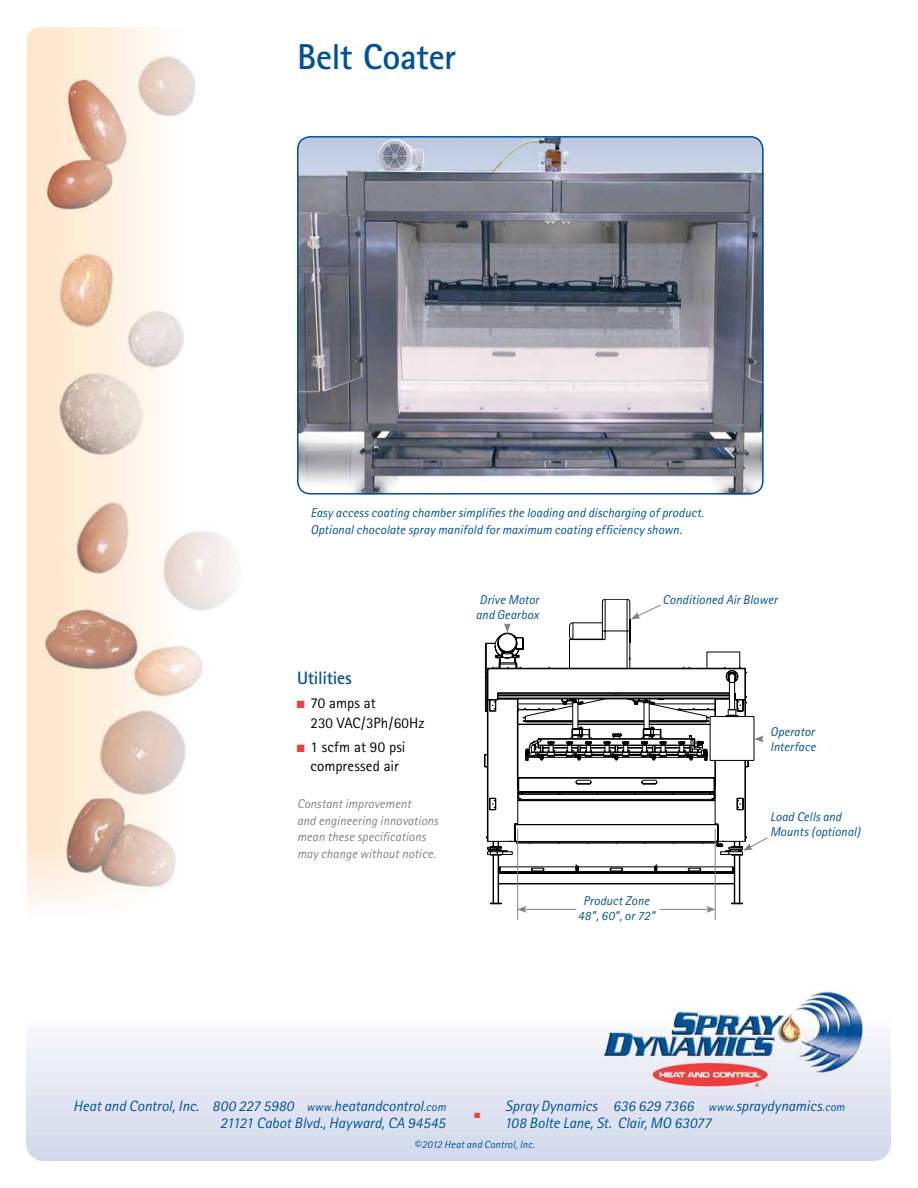
<style>
.page{position:relative;width:918px;height:1188px;background:#fff}
.page>*{position:absolute;margin:0;border:0;box-sizing:border-box;transform-origin:0 0}
.t1{font:700 36px "Rotis Sans Serif";letter-spacing:-.015em;color:#005295}
.t2{font:700 18px "Rotis Sans Serif";letter-spacing:-.015em;color:#005295}
.t3{font:italic 15px "Rotis Sans Serif";color:#005295}
.t4{font:15px/19.5px "Rotis Sans Serif";letter-spacing:.005em;color:#000}
.t5{font:italic 12.75px/15px "Rotis Sans Serif";letter-spacing:.005em;color:#005295}
.t6{font:italic 12.75px/16.5px "Rotis Sans Serif";letter-spacing:.005em;color:#808285}
.t7{font:italic 10.5px "Rotis Sans Serif";letter-spacing:.01em;color:#005295}
.t8{font:7.5px "Zapf Dingbats";color:#ef3e42}
.s1{color:#ef3e42}
.s2{font-size:12px}
.s3{font-size:13.5px}
</style>
<div class="page">
<img style="left:27px;top:991px;width:864px;height:170px">
<img style="left:27px;top:27px;width:208px;height:876px">
<img style="left:297px;top:136px;width:464px;height:356px">
<div style="left:297px;top:136px;width:467px;height:359px;border:2px solid #005295;border-radius:13px"></div>
<svg style="left:498px;top:599px;width:135px;height:38px"></svg>
<svg style="left:484px;top:637px;width:261px;height:204px"></svg>
<hr style="left:517px;top:828px;width:1px;height:92px;background:#808285">
<hr style="left:715px;top:828px;width:1px;height:92px;background:#808285">
<svg style="left:631px;top:604px;width:30px;height:15px"></svg>
<svg style="left:504px;top:623px;width:7px;height:10px"></svg>
<svg style="left:487px;top:682px;width:281px;height:231px"></svg>
<h1 class="t1" style="left:297px;top:34px;width:161px">Belt Coater</h1>
<p class="t5" style="left:310px;top:505px;width:395px;line-height:16.5px">Easy access coating chamber simplifies the loading and discharging of product.<br>Optional chocolate spray manifold for maximum coating efficiency shown.</p>
<h2 class="t2" style="left:297px;top:667px;width:56px">Utilities</h2>
<p class="t4" style="left:310px;top:694px;width:116px;text-indent:-14px"><span class="s1">■</span> 70 amps at<br>230 VAC/3Ph/60Hz</p>
<p class="t4" style="left:297px;top:737px;width:110px;text-align:center"><span class="s1">■</span> 1 scfm at 90 psi compressed air</p>
<p class="t6" style="left:297px;top:796px;width:143px">Constant improvement<br>and engineering innovations mean these specifications may change without notice.</p>
<p class="t5" style="left:476px;top:593px;width:65px">Drive Motor and Gearbox</p>
<p class="t5" style="left:663px;top:593px;width:116px">Conditioned Air Blower</p>
<p class="t5" style="left:578px;top:893px;width:78px;text-align:center">Product Zone<br>48”, 60”, or 72”</p>
<p class="t5" style="left:770px;top:724px;width:47px">Operator<br>Interface</p>
<p class="t5" style="left:770px;top:810px;width:92px">Load Cells and<br>Mounts (optional)</p>
<p class="t3" style="left:73px;top:1097px;width:374px">Heat and Control, Inc. 800 227 5980 <span class="s2">www.</span>heatandcontrol<span class="s2">.com</span></p>
<p class="t3" style="left:505px;top:1097px;width:341px">Spray Dynamics 636 629 7366 <span class="s2">www.</span>spraydynamics<span class="s2">.com</span></p>
<p class="t3" style="left:220px;top:1114px;width:227px">21121 Cabot Blvd., Hayward, CA 94545</p>
<p class="t3" style="left:504px;top:1114px;width:209px">108 Bolte Lane, St. Clair, MO 63077</p>
<p class="t8" style="left:474px;top:1112px;width:7px">■</p>
<p class="t7" style="left:414px;top:1138px;width:122px"><span class="s3">©</span>2012 Heat and Control, Inc.</p>
</div>
